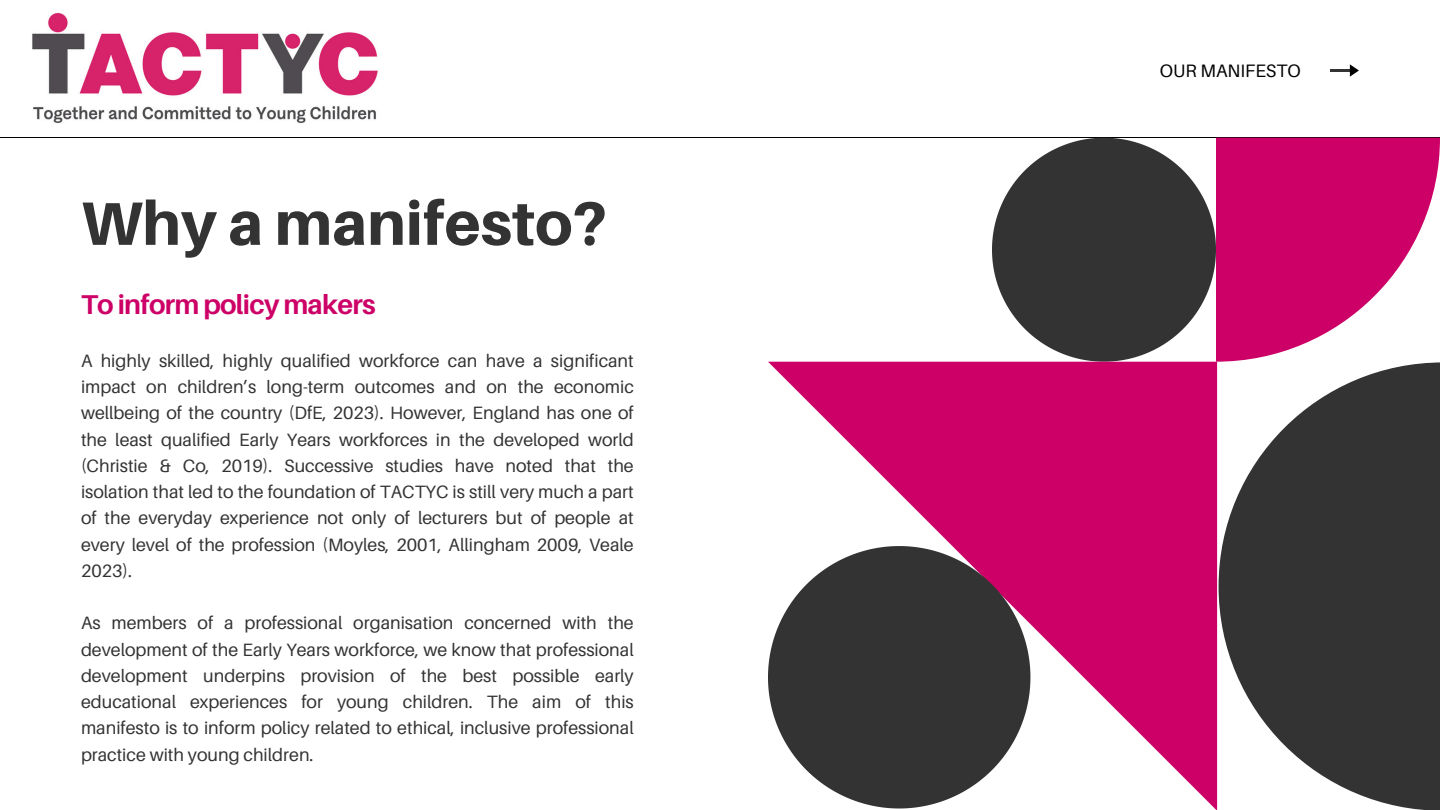
<style>
.page{position:relative;width:1440px;height:810px;background:#fff}
.page>*{position:absolute;margin:0;border:0;box-sizing:border-box;transform-origin:0 0}
.t1{font:800 61.3px "Aileron";color:#333}
.t2{font:700 27.2px "Aileron";letter-spacing:-.025em;color:#c06}
.t3{font:18px "Aileron";color:#000}
.t4{font:17.9px/26.2px "Aileron";color:#333;text-align:justify}
</style>
<div class="page">
<hr style="left:0;top:137px;width:1440px;height:1px;background:#000">
<svg style="left:992px;top:138px;width:224px;height:224px;fill:#333"></svg>
<svg style="left:768px;top:362px;width:449px;height:448px;fill:#c06"></svg>
<svg style="left:1216px;top:138px;width:224px;height:224px;fill:#c06"></svg>
<svg style="left:1331px;top:64px;width:28px;height:13px"></svg>
<svg style="left:1219px;top:362px;width:221px;height:448px;fill:#333"></svg>
<svg style="left:768px;top:546px;width:262px;height:262px;fill:#333"></svg>
<img style="left:32px;top:12px;width:346px;height:112px">
<p class="t1" style="left:81px;top:185px;width:528px">Why a manifesto?</p>
<h3 class="t2" style="left:81px;top:288px;width:296px">To inform policy makers</h3>
<h1 class="t4" style="left:81px;top:347px;width:554px">A highly skilled, highly qualified workforce can have a significant impact on children’s long-term outcomes and on the economic wellbeing of the country (DfE, 2023). However, England has one of the least qualified Early Years workforces in the developed world (Christie &amp; Co, 2019). Successive studies have noted that the isolation that led to the foundation of TACTYC is still very much a part of the everyday experience not only of lecturers but of people at every level of the profession (Moyles, 2001, Allingham 2009, Veale 2023).</h1>
<h2 class="t4" style="left:81px;top:610px;width:554px">As members of a professional organisation concerned with the development of the Early Years workforce, we know that professional development underpins provision of the best possible early educational experiences for young children. The aim of this manifesto is to inform policy related to ethical, inclusive professional practice with young children.</h2>
<p class="t3" style="left:1160px;top:60px;width:142px">OUR MANIFESTO</p>
</div>
